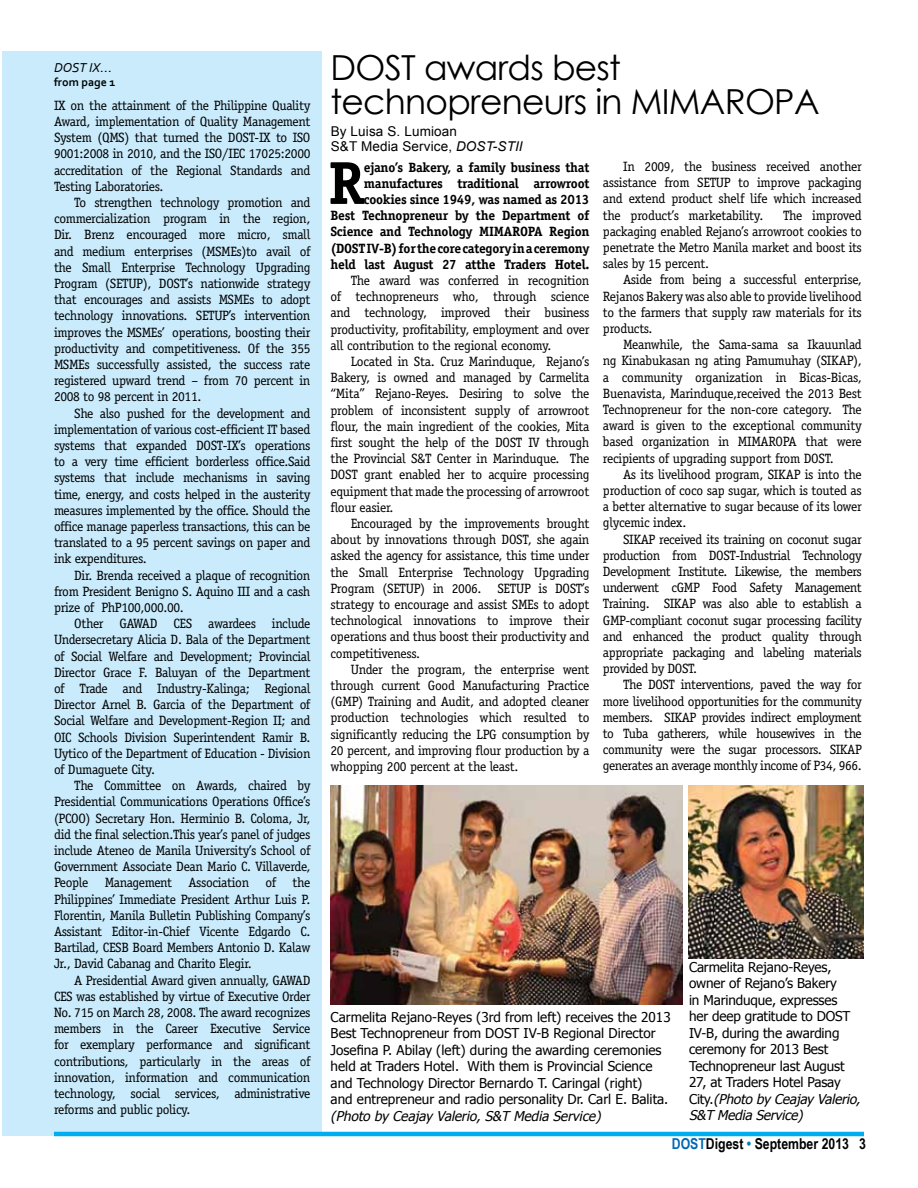
<style>
.page{position:relative;width:918px;height:1188px;background:#fff}
.page>*{position:absolute;margin:0;border:0;box-sizing:border-box;transform-origin:0 0}
.t1{font:700 60.75px "Officina Serif";color:#000}
.t2{font:34.5px/34.5px "Century Gothic";letter-spacing:-.02em;color:#000}
.t3{font:700 15px "Arial Narrow";color:#000}
.t4{font:13.5px/16.2px "Officina Serif";letter-spacing:-.025em;color:#000;text-align:justify}
.t5{font:13.5px/16.5px "Tahoma";color:#000}
.t6{font:700 13.5px/16.2px "Officina Serif";letter-spacing:-.02em;color:#000;text-align:right}
.t7{font:13.5px/14.9px "Arial";letter-spacing:.01em;color:#000}
.t8{font:italic 13.5px "Tahoma";color:#000}
.t9{font:italic 13.5px "Corbel";color:#000}
.t10{font:700 12px "Corbel";color:#000}
.s1{font-size:15px}
.s2{font-style:italic}
.s3{color:#0068b4}
.s4{color:#007fb8}
</style>
<div class="page">
<div style="left:2px;top:52px;width:320px;height:1084px;background:#c9ebfc"></div>
<hr style="left:54px;top:1132px;width:810px;height:4px;background:#00aeef">
<img style="left:331px;top:785px;width:352px;height:219px">
<img style="left:689px;top:785px;width:174px;height:174px">
<p class="t9" style="left:54px;top:59px;width:60px">DOST IX<span class="s1">...</span></p>
<p class="t10" style="left:54px;top:75px;width:63px">from page 1</p>
<p class="t4" style="left:54px;top:97px;width:258px">IX on the attainment of the Philippine Quality Award, implementation of Quality Management System (QMS) that turned the DOST-IX to ISO 9001:2008 in 2010, and the ISO/IEC 17025:2000 accreditation of the Regional Standards and Testing Laboratories.</p>
<p class="t4" style="left:54px;top:194px;width:258px;text-indent:20px">To strengthen technology promotion and commercialization program in the region, Dir. Brenz encouraged more micro, small and medium enterprises (MSMEs)to avail of the Small Enterprise Technology Upgrading Program (SETUP), DOST’s nationwide strategy that encourages and assists MSMEs to adopt technology innovations. SETUP’s intervention improves the MSMEs’ operations, boosting their productivity and competitiveness. Of the 355<br>MSMEs successfully assisted, the success rate registered upward trend – from 70 percent in 2008 to 98 percent in 2011.</p>
<p class="t4" style="left:54px;top:405px;width:258px;text-indent:20px">She also pushed for the development and implementation of various cost-efficient IT based systems that expanded DOST-IX’s operations to a very time efficient borderless office.Said systems that include mechanisms in saving time, energy, and costs helped in the austerity measures implemented by the office. Should the office manage paperless transactions, this can be translated to a 95 percent savings on paper and ink expenditures.</p>
<p class="t4" style="left:54px;top:567px;width:258px;text-indent:20px">Dir. Brenda received a plaque of recognition from President Benigno S. Aquino III and a cash prize of PhP100,000.00.</p>
<p class="t4" style="left:54px;top:616px;width:258px;text-indent:20px">Other GAWAD CES awardees include Undersecretary Alicia D. Bala of the Department of Social Welfare and Development; Provincial Director Grace F. Baluyan of the Department of Trade and Industry-Kalinga; Regional Director Arnel B. Garcia of the Department of Social Welfare and Development-Region II; and OIC Schools Division Superintendent Ramir B.<br>Uytico of the Department of Education - Division of Dumaguete City.</p>
<p class="t4" style="left:54px;top:778px;width:258px;text-indent:20px">The Committee on Awards, chaired by Presidential Communications Operations Office’s (PCOO) Secretary Hon. Herminio B. Coloma, Jr, did the final selection.This year’s panel of judges include Ateneo de Manila University’s School of Government Associate Dean Mario C. Villaverde, People Management Association of the Philippines’ Immediate President Arthur Luis P.<br>Florentin, Manila Bulletin Publishing Company’s Assistant Editor-in-Chief Vicente Edgardo C.<br>Bartilad, CESB Board Members Antonio D. Kalaw Jr., David Cabanag and Charito Elegir.</p>
<p class="t4" style="left:54px;top:972px;width:258px;text-indent:20px">A Presidential Award given annually, GAWAD CES was established by virtue of Executive Order No. 715 on March 28, 2008. The award recognizes members in the Career Executive Service for exemplary performance and significant contributions, particularly in the areas of innovation, information and communication technology, social services, administrative reforms and public policy.</p>
<h2 class="t2" style="left:330px;top:50px;width:491px">DOST awards best technopreneurs in MIMAROPA</h2>
<p class="t7" style="left:331px;top:124px;width:193px">By Luisa S. Lumioan<br>S&amp;T Media Service, <span class="s2">DOST-STII</span></p>
<p class="t6" style="left:331px;top:159px;width:260px">ejano’s Bakery, a family business that manufactures traditional arrowroot cookies since 1949, was named as 2013<br>Best Technopreneur by the Department of Science and Technology MIMAROPA Region (DOST IV-B) for the core category in a ceremony held last August 27 atthe Traders Hotel.</p>
<p class="t4" style="left:331px;top:272px;width:260px;text-indent:20px">The award was conferred in recognition of technopreneurs who, through science and technology, improved their business productivity, profitability, employment and over all contribution to the regional economy.</p>
<p class="t4" style="left:331px;top:353px;width:260px;text-indent:20px">Located in Sta. Cruz Marinduque, Rejano’s Bakery, is owned and managed by Carmelita “Mita” Rejano-Reyes. Desiring to solve the problem of inconsistent supply of arrowroot flour, the main ingredient of the cookies, Mita first sought the help of the DOST IV through the Provincial S&amp;T Center in Marinduque. The DOST grant enabled her to acquire processing equipment that made the processing of arrowroot flour easier.</p>
<p class="t4" style="left:331px;top:515px;width:260px;text-indent:20px">Encouraged by the improvements brought about by innovations through DOST, she again asked the agency for assistance, this time under the Small Enterprise Technology Upgrading Program (SETUP) in 2006. SETUP is DOST’s strategy to encourage and assist SMEs to adopt technological innovations to improve their operations and thus boost their productivity and competitiveness.</p>
<p class="t4" style="left:331px;top:661px;width:260px;text-indent:20px">Under the program, the enterprise went through current Good Manufacturing Practice (GMP) Training and Audit, and adopted cleaner production technologies which resulted to significantly reducing the LPG consumption by 20 percent, and improving flour production by a whopping 200 percent at the least.</p>
<h1 class="t1" style="left:328px;top:145px;width:39px">R</h1>
<p class="t4" style="left:603px;top:158px;width:260px;text-indent:20px">In 2009, the business received another assistance from SETUP to improve packaging and extend product shelf life which increased the product’s marketability.</p>
<p class="t4" style="left:603px;top:207px;width:260px;text-indent:180px">The improved packaging enabled Rejano’s arrowroot cookies to penetrate the Metro Manila market and boost its sales by 15 percent.</p>
<p class="t4" style="left:603px;top:272px;width:260px;text-indent:20px">Aside from being a successful enterprise, Rejanos Bakery was also able to provide livelihood to the farmers that supply raw materials for its products.</p>
<p class="t4" style="left:603px;top:337px;width:260px;text-indent:20px">Meanwhile, the Sama-sama sa Ikauunlad ng Kinabukasan ng ating Pamumuhay (SIKAP), a community organization in Bicas-Bicas, Buenavista, Marinduque,received the 2013 Best Technopreneur for the non-core category. The award is given to the exceptional community based organization in MIMAROPA that were recipients of upgrading support from DOST.</p>
<p class="t4" style="left:603px;top:466px;width:260px;text-indent:20px">As its livelihood program, SIKAP is into the production of coco sap sugar, which is touted as a better alternative to sugar because of its lower glycemic index.</p>
<p class="t4" style="left:603px;top:531px;width:260px;text-indent:20px">SIKAP received its training on coconut sugar production from DOST-Industrial Technology Development Institute. Likewise, the members underwent cGMP Food Safety Management Training. SIKAP was also able to establish a GMP-compliant coconut sugar processing facility and enhanced the product quality through appropriate packaging and labeling materials provided by DOST.</p>
<p class="t4" style="left:603px;top:677px;width:260px;text-indent:20px">The DOST interventions, paved the way for more livelihood opportunities for the community members. SIKAP provides indirect employment to Tuba gatherers, while housewives in the community were the sugar processors. SIKAP generates an average monthly income of P34, 966.</p>
<p class="t5" style="left:331px;top:1008px;width:342px">Carmelita Rejano-Reyes (3rd from left) receives the 2013<br>Best Technopreneur from DOST IV-B Regional Director Josefina P. Abilay (left) during the awarding ceremonies held at Traders Hotel. With them is Provincial Science and Technology Director Bernardo T. Caringal (right)<br>and entrepreneur and radio personality Dr. Carl E. Balita.</p>
<p class="t8" style="left:331px;top:1107px;width:275px">(Photo by Ceajay Valerio,S&amp;T Media Service)</p>
<p class="t5" style="left:689px;top:958px;width:176px">Carmelita Rejano-Reyes, owner of Rejano’s Bakery<br>in Marinduque, expresses<br>her deep gratitude to DOST<br>IV-B, during the awarding ceremony for 2013 Best<br>Technopreneur last August<br>27, at Traders Hotel Pasay<br>C i t y . <span class="s2">(Photo by Ceajay Valerio,<br>S&amp;T Media Service)</span></p>
<p class="t3" style="left:672px;top:1133px;width:196px"><span class="s3">DOST</span>Digest <span class="s4">•</span> September 2013 3</p>
</div>
